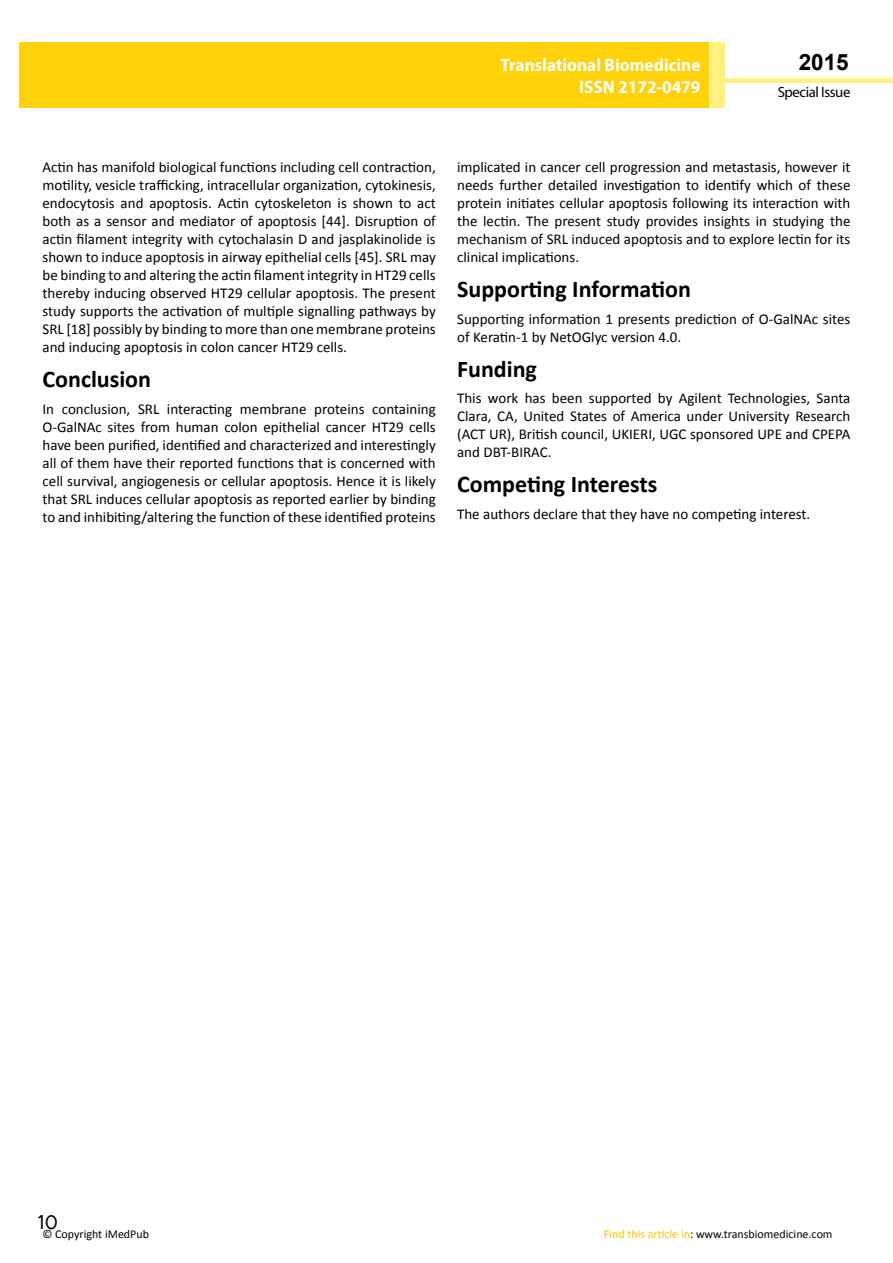
<style>
.page{position:relative;width:893px;height:1263px;background:#fff}
.page>*{position:absolute;margin:0;border:0;box-sizing:border-box;transform-origin:0 0}
.t1{font:700 24px "Calibri";color:#000}
.t2{font:700 22.5px "Arial";color:#000}
.t3{font:700 18px/21.6px "Myriad Pro";color:#fff;text-align:right;scale:.96 1}
.t4{font:15px/18px "Calibri";color:#000;text-align:justify}
.t5{font:14.85px "Myriad Pro";letter-spacing:-.03em;color:#000}
.t6{font:12px "Calibri";color:#000}
.s1{color:#ffc000}
</style>
<div class="page">
<hr style="left:725px;top:78px;width:168px;height:4px;background:#fff180">
<div style="left:19px;top:42px;width:690px;height:66px;background:#ffd20a"></div>
<div style="left:709px;top:42px;width:16px;height:66px;background:#fff180"></div>
<p class="t3" style="left:517px;top:53px;width:198px">ARCHIVOS DE MEDICINA<br>ISSN 1698-9465</p>
<h2 class="t2" style="left:799px;top:47px;width:52px">2015</h2>
<p class="t3" style="left:501px;top:54px;width:210px">Translational Biomedicine<br>ISSN 2172-0479</p>
<p class="t5" style="left:778px;top:83px;width:74px">Special Issue</p>
<p class="t4" style="left:43px;top:158px;width:395px">Actin has manifold biological functions including cell contraction, motility, vesicle trafficking, intracellular organization, cytokinesis, endocytosis and apoptosis. Actin cytoskeleton is shown to act both as a sensor and mediator of apoptosis [44]. Disruption of actin filament integrity with cytochalasin D and jasplakinolide is shown to induce apoptosis in airway epithelial cells [45]. SRL may be binding to and altering the actin filament integrity in HT29 cells thereby inducing observed HT29 cellular apoptosis. The present study supports the activation of multiple signalling pathways by SRL [18] possibly by binding to more than one membrane proteins and inducing apoptosis in colon cancer HT29 cells.</p>
<h1 class="t1" style="left:43px;top:364px;width:110px">Conclusion</h1>
<p class="t4" style="left:43px;top:400px;width:395px">In conclusion, SRL interacting membrane proteins containing O-GalNAc sites from human colon epithelial cancer HT29 cells have been purified, identified and characterized and interestingly all of them have their reported functions that is concerned with cell survival, angiogenesis or cellular apoptosis. Hence it is likely that SRL induces cellular apoptosis as reported earlier by binding to and inhibiting/altering the function of these identified proteins</p>
<p class="t4" style="left:457px;top:158px;width:395px">implicated in cancer cell progression and metastasis, however it needs further detailed investigation to identify which of these protein initiates cellular apoptosis following its interaction with the lectin. The present study provides insights in studying the mechanism of SRL induced apoptosis and to explore lectin for its clinical implications.</p>
<h1 class="t1" style="left:457px;top:274px;width:235px">Supporting Information</h1>
<p class="t4" style="left:457px;top:310px;width:395px">Supporting information 1 presents prediction of O-GalNAc sites of Keratin-1 by NetOGlyc version 4.0.</p>
<h1 class="t1" style="left:457px;top:353px;width:81px">Funding</h1>
<p class="t4" style="left:457px;top:389px;width:395px">This work has been supported by Agilent Technologies, Santa Clara, CA, United States of America under University Research (ACT UR), British council, UKIERI, UGC sponsored UPE and CPEPA and DBT-BIRAC.</p>
<h1 class="t1" style="left:457px;top:469px;width:202px">Competing Interests</h1>
<p class="t4" style="left:457px;top:505px;width:355px">The authors declare that they have no competing interest.</p>
<p class="t6" style="left:38px;top:1227px;width:113px"><sup>10</sup>© Copyright iMedPub</p>
<p class="t6" style="left:604px;top:1227px;width:230px"><span class="s1">Find this article in</span>: www.transbiomedicine.com</p>
</div>
